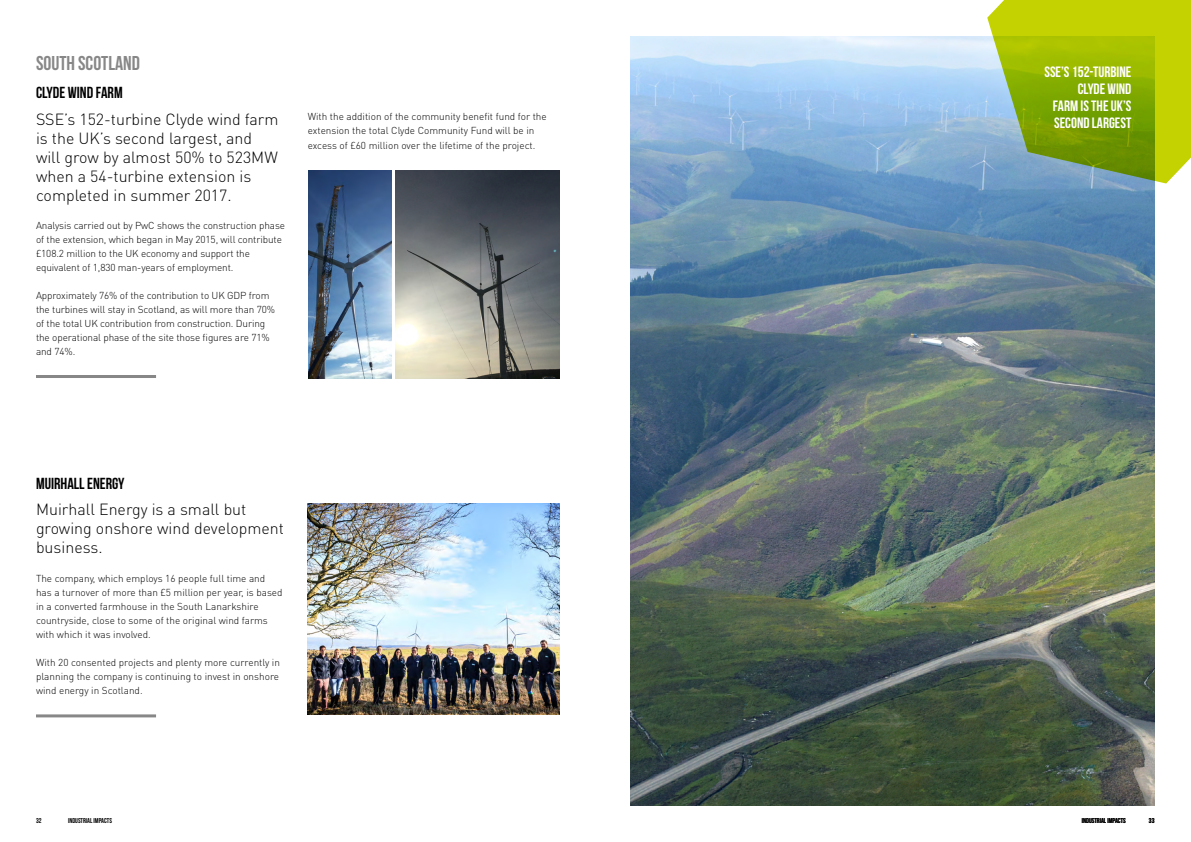
<style>
.page{position:relative;width:1191px;height:842px;background:#fff}
.page>*{position:absolute;margin:0;border:0;box-sizing:border-box;transform-origin:0 0}
.t1{font:700 20px "Bebas Neue";color:#878787}
.t2{font:300 16px/19px "DIN Pro";color:#000}
.t3{font:700 16px "Bebas Neue";color:#000}
.t4{font:700 15px/17px "Bebas Neue";color:#fff;text-align:right}
.t5{font:300 10px/14px "DIN Pro";letter-spacing:-.01em;color:#000}
.t6{font:700 7px "Bebas Neue";color:#000}
</style>
<div class="page">
<img style="left:308px;top:503px;width:251px;height:211px">
<img style="left:396px;top:170px;width:163px;height:208px">
<img style="left:308px;top:170px;width:84px;height:208px">
<hr style="left:36px;top:375px;width:120px;height:3px;background:#878787">
<hr style="left:36px;top:714px;width:120px;height:3px;background:#878787">
<img style="left:631px;top:36px;width:523px;height:770px">
<svg style="left:987px;top:0;width:204px;height:183px;background:#9cb927"></svg>
<h1 class="t1" style="left:36px;top:52px;width:105px">SOUTH SCOTLAND</h1>
<h2 class="t3" style="left:36px;top:84px;width:88px">CLYDE WIND FARM</h2>
<h2 class="t2" style="left:36px;top:109px;width:244px">SSE’s 152-turbine Clyde wind farm is the UK’s second largest, and will grow by almost 50% to 523MW when a 54-turbine extension is completed in summer 2017.</h2>
<p class="t5" style="left:36px;top:218px;width:251px">Analysis carried out by PwC shows the construction phase of the extension, which began in May 2015, will contribute £108.2 million to the UK economy and support the equivalent of 1,830 man-years of employment.</p>
<p class="t5" style="left:36px;top:288px;width:241px">Approximately 76% of the contribution to UK GDP from the turbines will stay in Scotland, as will more than 70% of the total UK contribution from construction. During the operational phase of the site those figures are 71% and 74%.</p>
<p class="t5" style="left:308px;top:109px;width:240px">With the addition of the community benefit fund for the extension the total Clyde Community Fund will be in excess of £60 million over the lifetime of the project.</p>
<h2 class="t3" style="left:36px;top:474px;width:90px">MUIRHALL ENERGY</h2>
<h2 class="t2" style="left:36px;top:499px;width:249px">Muirhall Energy is a small but growing onshore wind development business.</h2>
<p class="t5" style="left:36px;top:571px;width:248px">The company, which employs 16 people full time and has a turnover of more than £5 million per year, is based in a converted farmhouse in the South Lanarkshire countryside, close to some of the original wind farms with which it was involved.</p>
<p class="t5" style="left:36px;top:655px;width:245px;text-align:justify">With 20 consented projects and plenty more currently in planning the company is continuing to invest in onshore wind energy in Scotland.</p>
<p class="t6" style="left:36px;top:817px;width:7px">32</p>
<p class="t6" style="left:68px;top:817px;width:45px">INDUSTRIAL IMPACTS</p>
<h3 class="t4" style="left:1044px;top:63px;width:88px">SSE’S 152-TURBINE<br>CLYDE WIND<br>FARM IS THE UK’S<br>SECOND LARGEST</h3>
<p class="t6" style="left:1081px;top:817px;width:45px">INDUSTRIAL IMPACTS</p>
<p class="t6" style="left:1148px;top:817px;width:7px">33</p>
</div>
